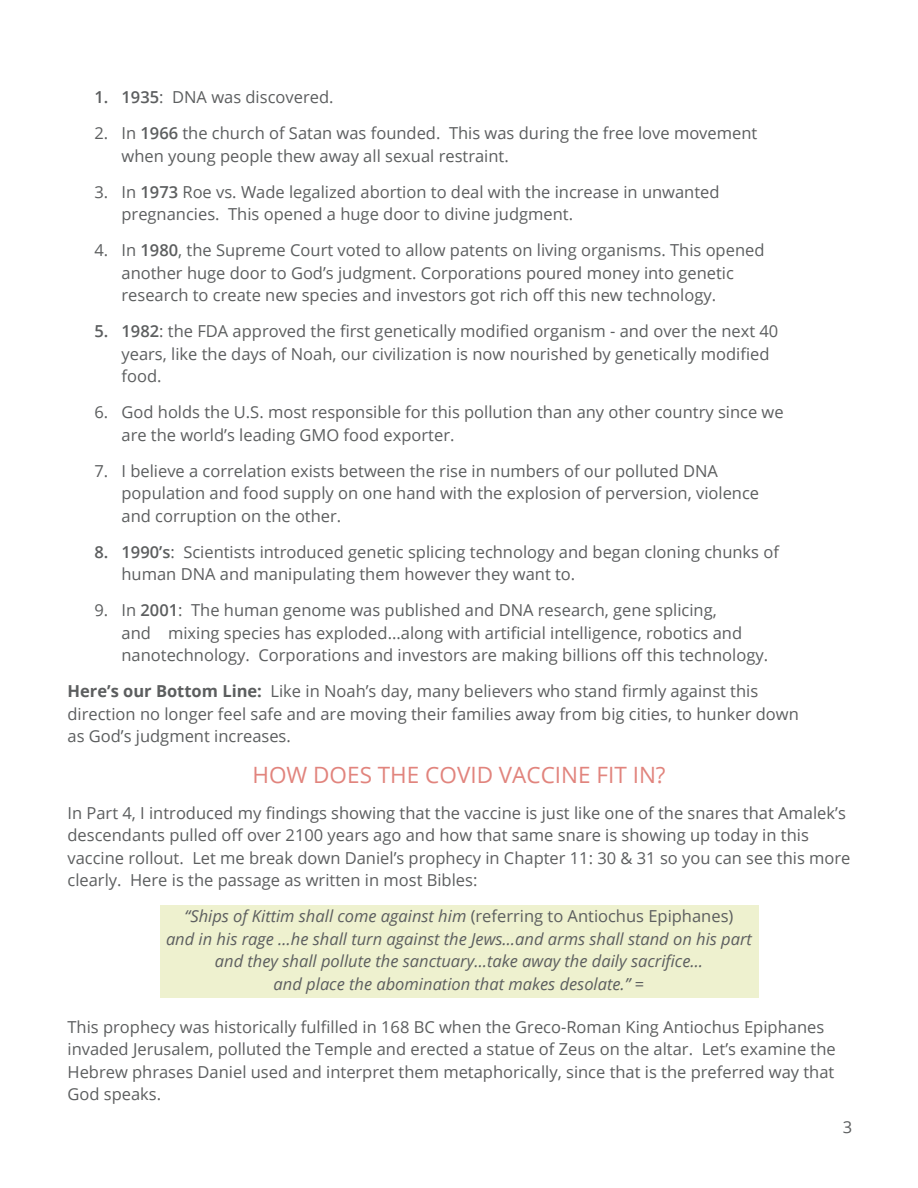
<style>
.page{position:relative;width:918px;height:1188px;background:#fff}
.page>*{position:absolute;margin:0;border:0;box-sizing:border-box;transform-origin:0 0}
.t1{font:22.5px "Open Sans";color:#e1847d}
.t2{font:16.5px/22.5px "Open Sans";color:#5c5e5f}
.t3{font:italic 16.5px "Open Sans";color:#5c5e5f}
.s1{font-weight:600}
.s2{font-weight:700}
.s3{font-style:normal}
</style>
<div class="page">
<div style="left:160px;top:905px;width:598px;height:93px;background:#eef1cf"></div>
<p class="t2" style="left:94px;top:86px;width:241px"><span class="s1">1. 1935</span>: DNA was discovered.</p>
<p class="t2" style="left:122px;top:122px;width:637px;text-indent:-27px">2. In <span class="s1">1966</span> the church of Satan was founded. This was during the free love movement when young people thew away all sexual restraint.</p>
<p class="t2" style="left:122px;top:180px;width:600px;text-indent:-27px">3. In <span class="s1">1973</span> Roe vs. Wade legalized abortion to deal with the increase in unwanted pregnancies. This opened a huge door to divine judgment.</p>
<p class="t2" style="left:122px;top:239px;width:645px;text-indent:-27px">4. In <span class="s1">1980</span>, the Supreme Court voted to allow patents on living organisms. This opened another huge door to God’s judgment. Corporations poured money into genetic research to create new species and investors got rich off this new technology.</p>
<p class="t2" style="left:122px;top:320px;width:658px;text-indent:-27px"><span class="s1">5. 1982</span>: the FDA approved the first genetically modified organism - and over the next 40 years, like the days of Noah, our civilization is now nourished by genetically modified food.</p>
<p class="t2" style="left:122px;top:401px;width:664px;text-indent:-27px">6. God holds the U.S. most responsible for this pollution than any other country since we are the world’s leading GMO food exporter.</p>
<p class="t2" style="left:122px;top:459px;width:639px;text-indent:-27px">7. I believe a correlation exists between the rise in numbers of our polluted DNA population and food supply on one hand with the explosion of perversion, violence and corruption on the other.</p>
<p class="t2" style="left:122px;top:540px;width:659px;text-indent:-27px"><span class="s1">8. 1990’s</span>: Scientists introduced genetic splicing technology and began cloning chunks of human DNA and manipulating them however they want to.</p>
<p class="t2" style="left:122px;top:599px;width:648px;text-indent:-27px">9. In <span class="s1">2001</span>: The human genome was published and DNA research, gene splicing,<br>and mixing species has exploded...along with artificial intelligence, robotics and nanotechnology. Corporations and investors are making billions off this technology.</p>
<p class="t2" style="left:68px;top:680px;width:733px"><span class="s2">Here’s our Bottom Line:</span> Like in Noah’s day, many believers who stand firmly against this direction no longer feel safe and are moving their families away from big cities, to hunker down as God’s judgment increases.</p>
<p class="t1" style="left:252px;top:759px;width:415px">HOW DOES THE COVID VACCINE FIT IN?</p>
<p class="t2" style="left:68px;top:801px;width:784px">In Part 4, I introduced my findings showing that the vaccine is just like one of the snares that Amalek’s descendants pulled off over 2100 years ago and how that same snare is showing up today in this vaccine rollout. Let me break down Daniel’s prophecy in Chapter 11: 30 &amp; 31 so you can see this more clearly. Here is the passage as written in most Bibles:</p>
<p class="t3" style="left:185px;top:905px;width:550px">“Ships of Kittim shall come against him <span class="s3">(referring to Antiochus Epiphanes)</span></p>
<p class="t3" style="left:166px;top:928px;width:587px">and in his rage …he shall turn against the Jews…and arms shall stand on his part</p>
<p class="t3" style="left:215px;top:950px;width:490px">and they shall pollute the sanctuary…take away the daily sacrifice…</p>
<p class="t3" style="left:274px;top:973px;width:372px">and place the abomination that makes desolate.” <span class="s3">=</span></p>
<p class="t2" style="left:68px;top:1015px;width:770px">This prophecy was historically fulfilled in 168 BC when the Greco-Roman King Antiochus Epiphanes invaded Jerusalem, polluted the Temple and erected a statue of Zeus on the altar. Let’s examine the Hebrew phrases Daniel used and interpret them metaphorically, since that is the preferred way that God speaks.</p>
<p class="t2" style="left:843px;top:1115px;width:11px">3</p>
</div>
